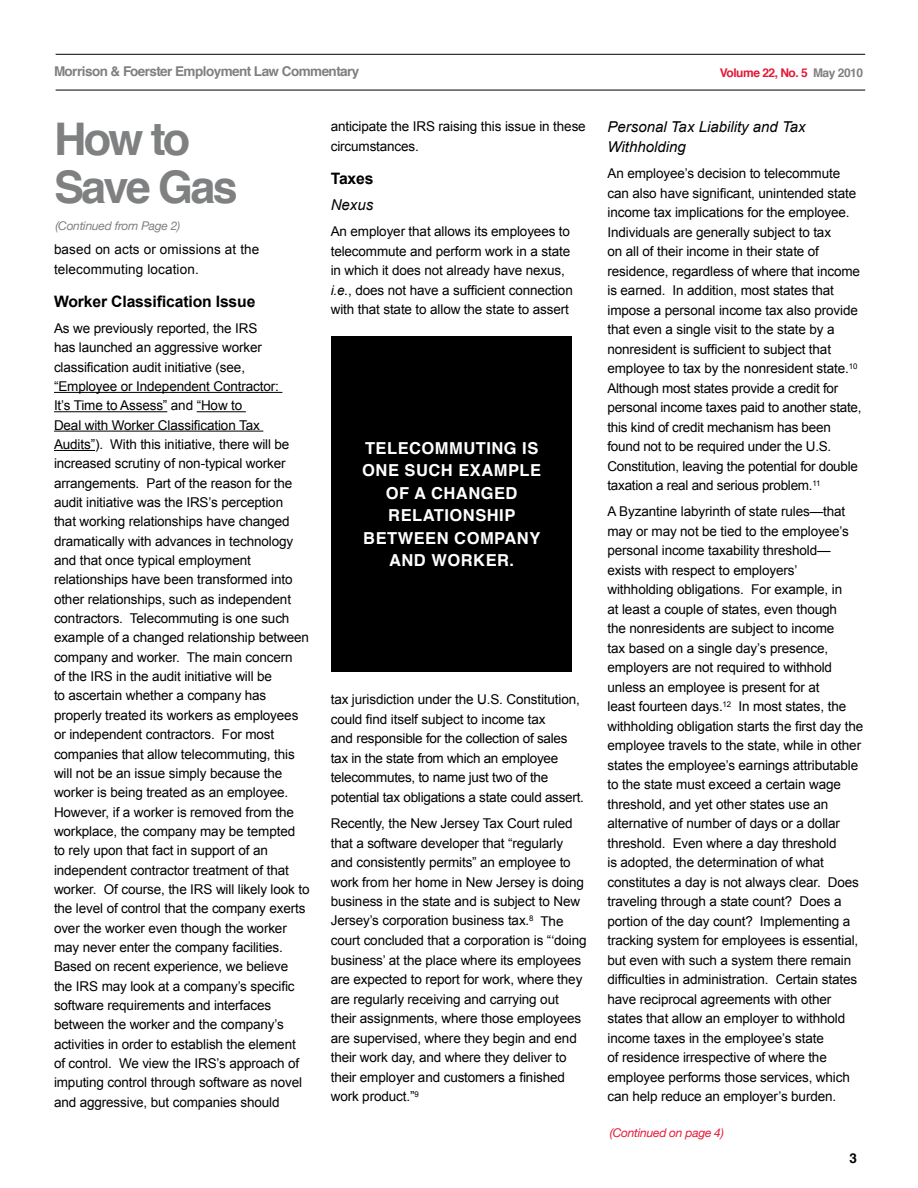
<style>
.page{position:relative;width:918px;height:1188px;background:#fff}
.page>*{position:absolute;margin:0;border:0;box-sizing:border-box;transform-origin:0 0}
.t1{font:700 45px/48px "Helvetica";letter-spacing:-.06em;color:#7f8081}
.t2{font:700 16.5px/22.5px "Helvetica";letter-spacing:.03em;color:#fff}
.t3{font:700 15.75px "Arial";letter-spacing:-.01em;color:#000}
.t4{font:italic 15px/19.5px "Arial";color:#000}
.t5{font:13.5px/19.5px "Arial";letter-spacing:-.01em;color:#000}
.t6{font:13.5px/19.5px "Arial";letter-spacing:.01em;color:#000}
.t7{font:700 13.5px "Helvetica";letter-spacing:-.04em;color:#7f8081}
.t8{font:700 13.5px "Helvetica";color:#000}
.t9{font:700 12px "Helvetica";letter-spacing:-.04em;color:#e31937}
.t10{font:italic 12px "Helvetica Neue";letter-spacing:-.02em;color:#7f8081}
.t11{font:italic 12px "Helvetica Neue";letter-spacing:-.02em;color:#e31937}
.s1{color:#7f8081}
.s2{font-style:italic}
</style>
<div class="page">
<hr style="left:56px;top:90px;width:809px;height:1px;background:#000">
<hr style="left:56px;top:54px;width:809px;height:1px;background:#000">
<hr style="left:54px;top:392px;width:228px;height:1px;background:#000">
<hr style="left:54px;top:411px;width:113px;height:1px;background:#000">
<hr style="left:197px;top:411px;width:49px;height:1px;background:#000">
<hr style="left:54px;top:431px;width:209px;height:1px;background:#000">
<hr style="left:54px;top:450px;width:41px;height:1px;background:#000">
<div style="left:331px;top:336px;width:241px;height:335px;background:#000"></div>
<p class="t7" style="left:54px;top:61px;width:307px">MORRISON &amp; FOERSTER EMPLOYMENT LAW COMMENTARY</p>
<p class="t9" style="left:720px;top:63px;width:145px">VOLUME 22, NO. 5 <span class="s1">MAY 2010</span></p>
<h1 class="t1" style="left:54px;top:116px;width:185px">HOW TO<br>SAVE GAS</h1>
<p class="t10" style="left:55px;top:218px;width:126px">(Continued from Page 2)</p>
<p class="t6" style="left:54px;top:240px;width:207px">based on acts or omissions at the telecommuting location.</p>
<p class="t3" style="left:54px;top:291px;width:203px">Worker Classification Issue</p>
<p class="t5" style="left:54px;top:319px;width:257px">As we previously reported, the IRS<br>has launched an aggressive worker classification audit initiative (see, “Employee or Independent Contractor:<br>It’s Time to Assess” and “How to<br>Deal with Worker Classification Tax Audits”). With this initiative, there will be increased scrutiny of non-typical worker arrangements. Part of the reason for the audit initiative was the IRS’s perception<br>that working relationships have changed dramatically with advances in technology and that once typical employment relationships have been transformed into other relationships, such as independent contractors. Telecommuting is one such example of a changed relationship between company and worker. The main concern<br>of the IRS in the audit initiative will be<br>to ascertain whether a company has properly treated its workers as employees or independent contractors. For most companies that allow telecommuting, this will not be an issue simply because the worker is being treated as an employee.<br>However, if a worker is removed from the workplace, the company may be tempted to rely upon that fact in support of an independent contractor treatment of that worker. Of course, the IRS will likely look to the level of control that the company exerts over the worker even though the worker may never enter the company facilities.<br>Based on recent experience, we believe the IRS may look at a company’s specific software requirements and interfaces between the worker and the company’s activities in order to establish the element of control. We view the IRS’s approach of imputing control through software as novel and aggressive, but companies should</p>
<p class="t5" style="left:331px;top:117px;width:257px">anticipate the IRS raising this issue in these circumstances.</p>
<p class="t3" style="left:331px;top:168px;width:44px">Taxes</p>
<p class="t4" style="left:331px;top:195px;width:44px">Nexus</p>
<p class="t5" style="left:331px;top:222px;width:244px">An employer that allows its employees to telecommute and perform work in a state in which it does not already have nexus, <span class="s2">i.e.</span>, does not have a sufficient connection with that state to allow the state to assert</p>
<p class="t2" style="left:365px;top:437px;width:23px">TELEC</p>
<p class="t2" style="left:422px;top:437px;width:66px">OMMUTING</p>
<p class="t2" style="left:522px;top:437px;width:9px">IS</p>
<p class="t2" style="left:386px;top:459px;width:109px;text-indent:-24px">ONE SUCH EXAMPLE<br>OFACHANGED<br>RELATI</p>
<p class="t2" style="left:450px;top:504px;width:25px">ONSHIP</p>
<p class="t2" style="left:363px;top:527px;width:26px">BETWEEN</p>
<p class="t2" style="left:454px;top:527px;width:39px">COMPANY</p>
<p class="t2" style="left:389px;top:549px;width:13px">AND</p>
<p class="t2" style="left:431px;top:549px;width:84px">WORKER.</p>
<p class="t5" style="left:331px;top:690px;width:255px">tax jurisdiction under the U.S. Constitution, could find itself subject to income tax<br>and responsible for the collection of sales tax in the state from which an employee telecommutes, to name just two of the potential tax obligations a state could assert.</p>
<p class="t5" style="left:331px;top:814px;width:257px">Recently, the New Jersey Tax Court ruled that a software developer that “regularly and consistently permits” an employee to work from her home in New Jersey is doing business in the state and is subject to New Jersey’s corporation business tax.<sup>8</sup> The court concluded that a corporation is “‘doing business’ at the place where its employees are expected to report for work, where they are regularly receiving and carrying out their assignments, where those employees are supervised, where they begin and end their work day, and where they deliver to their employer and customers a finished work product.”<sup>9</sup></p>
<p class="t4" style="left:608px;top:118px;width:200px">Personal Tax Liability and Tax<br>Withholding</p>
<p class="t5" style="left:607px;top:164px;width:256px">An employee’s decision to telecommute can also have significant, unintended state income tax implications for the employee.<br>Individuals are generally subject to tax<br>on all of their income in their state of residence, regardless of where that income is earned. In addition, most states that impose a personal income tax also provide that even a single visit to the state by a nonresident is sufficient to subject that employee to tax by the nonresident state.<sup>10<br></sup>Although most states provide a credit for personal income taxes paid to another state, this kind of credit mechanism has been found not to be required under the U.S.<br>Constitution, leaving the potential for double taxation a real and serious problem.<sup>11</sup></p>
<p class="t5" style="left:608px;top:502px;width:257px">A Byzantine labyrinth of state rules—that may or may not be tied to the employee’s personal income taxability threshold— exists with respect to employers’ withholding obligations. For example, in<br>at least a couple of states, even though<br>the nonresidents are subject to income<br>tax based on a single day’s presence, employers are not required to withhold unless an employee is present for at<br>least fourteen days.<sup>12</sup> In most states, the withholding obligation starts the first day the employee travels to the state, while in other states the employee’s earnings attributable to the state must exceed a certain wage threshold, and yet other states use an alternative of number of days or a dollar threshold. Even where a day threshold<br>is adopted, the determination of what constitutes a day is not always clear. Does traveling through a state count? Does a portion of the day count? Implementing a tracking system for employees is essential, but even with such a system there remain difficulties in administration. Certain states have reciprocal agreements with other states that allow an employer to withhold income taxes in the employee’s state<br>of residence irrespective of where the employee performs those services, which can help reduce an employer’s burden.</p>
<p class="t11" style="left:610px;top:1126px;width:115px">(Continued on page 4)</p>
<p class="t8" style="left:849px;top:1148px;width:9px">3</p>
</div>
